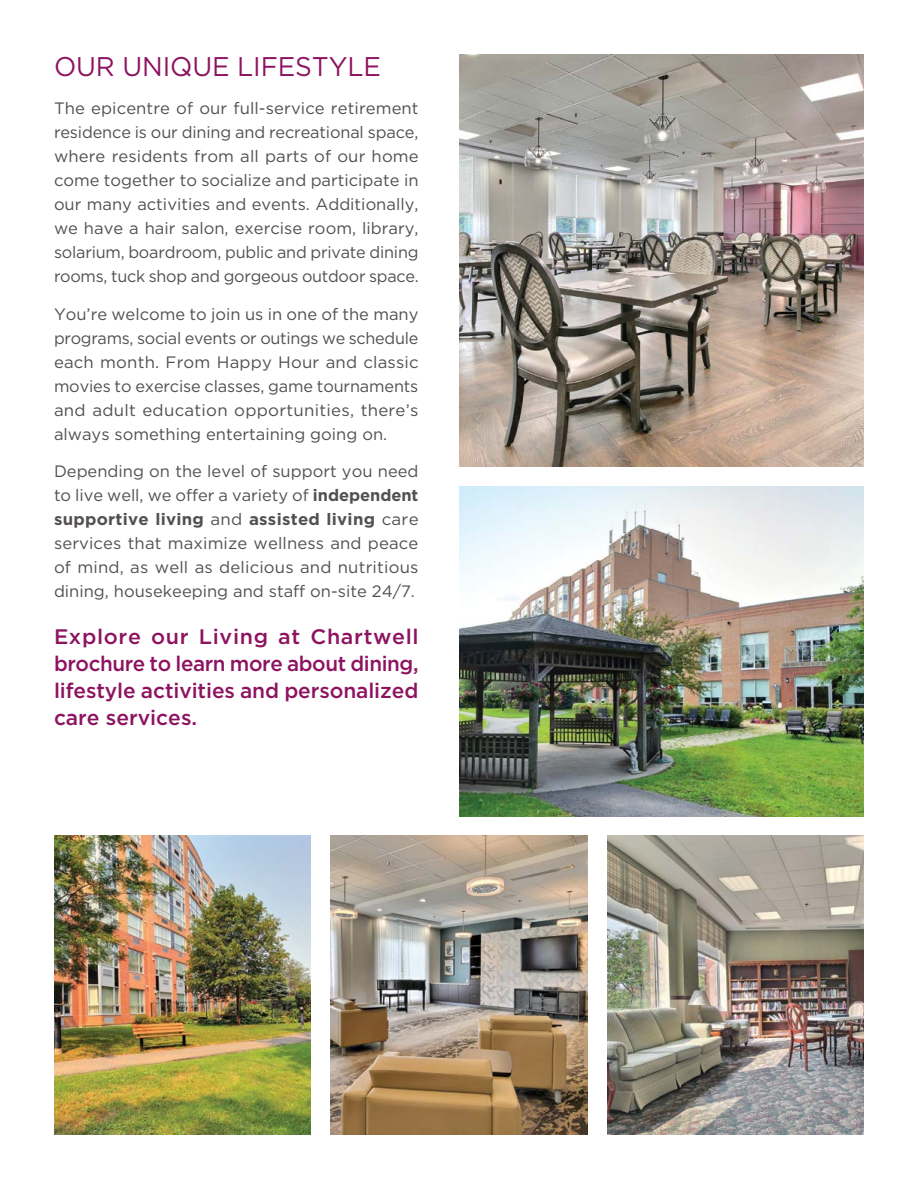
<style>
.page{position:relative;width:918px;height:1188px;background:#fff}
.page>*{position:absolute;margin:0;border:0;box-sizing:border-box;transform-origin:0 0}
.t1{font:27px "Gotham HTF";letter-spacing:-.005em;color:#8d1360}
.t2{font:500 21px/27px "Gotham HTF";letter-spacing:-.005em;color:#8d1360;text-align:justify}
.t3{font:16.5px/24px "Gotham HTF";color:#534f53;text-align:justify}
.s1{font-weight:700}
</style>
<div class="page">
<img style="left:459px;top:54px;width:405px;height:413px">
<img style="left:459px;top:486px;width:405px;height:330px">
<img style="left:608px;top:836px;width:256px;height:298px">
<img style="left:331px;top:836px;width:256px;height:298px">
<img style="left:54px;top:836px;width:256px;height:298px">
<h1 class="t1" style="left:54px;top:51px;width:328px">OUR UNIQUE LIFESTYLE</h1>
<p class="t3" style="left:54px;top:96px;width:366px">The epicentre of our full-service retirement residence is our dining and recreational space, where residents from all parts of our home come together to socialize and participate in our many activities and events. Additionally, we have a hair salon, exercise room, library, solarium, boardroom, public and private dining rooms, tuck shop and gorgeous outdoor space.</p>
<p class="t3" style="left:54px;top:301px;width:366px">You’re welcome to join us in one of the many programs, social events or outings we schedule each month. From Happy Hour and classic movies to exercise classes, game tournaments and adult education opportunities, there’s always something entertaining going on.</p>
<p class="t3" style="left:54px;top:459px;width:366px">Depending on the level of support you need to live well, we offer a variety of <span class="s1">independent supportive living</span> and <span class="s1">assisted living</span> care services that maximize wellness and peace of mind, as well as delicious and nutritious dining, housekeeping and staff on-site 24/7.</p>
<p class="t2" style="left:54px;top:623px;width:366px">Explore our Living at Chartwell brochure to learn more about dining, lifestyle activities and personalized care services.</p>
</div>
